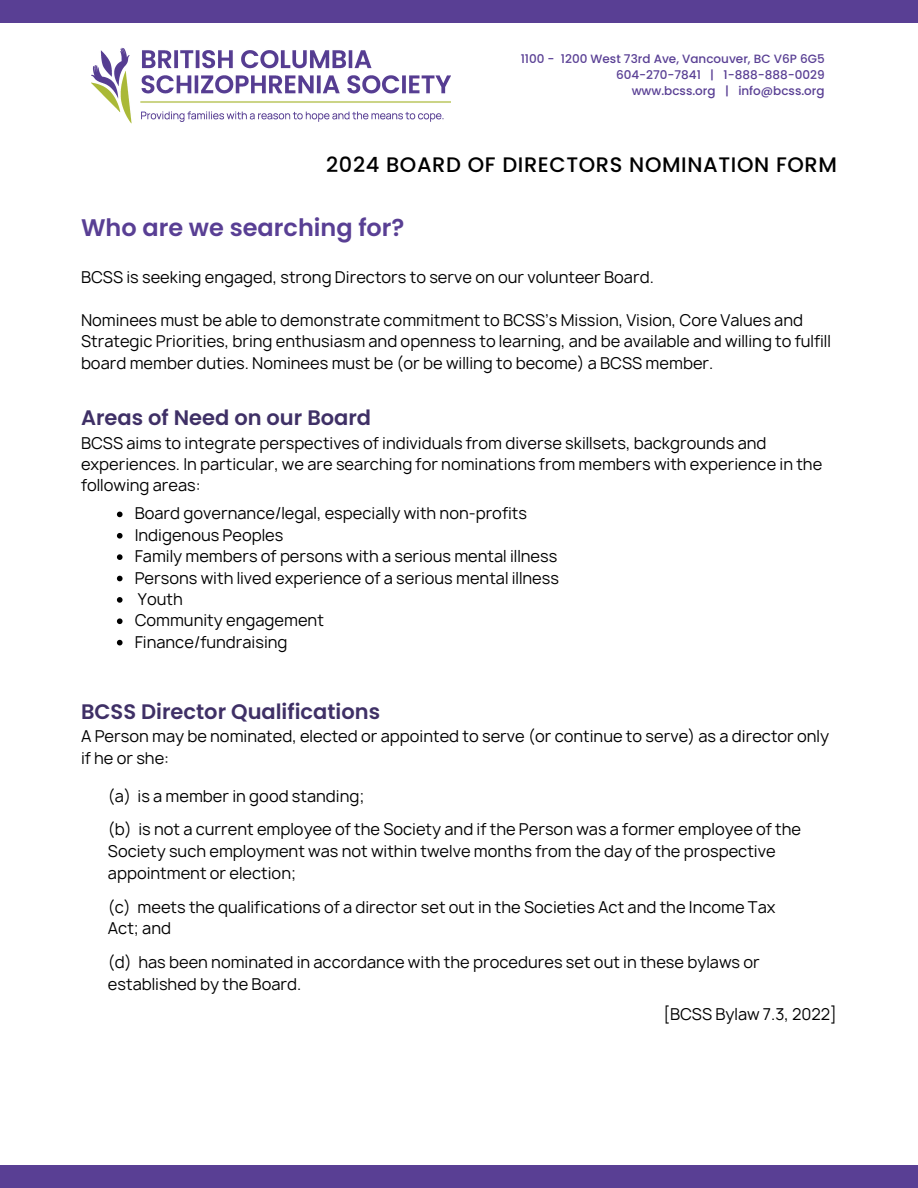
<style>
.page{position:relative;width:918px;height:1188px;background:#fff}
.page>*{position:absolute;margin:0;border:0;box-sizing:border-box;transform-origin:0 0}
.t1{font:600 24px "Poppins";color:#593f94}
.t2{font:600 21px "Poppins";color:#3f3066}
.t3{font:500 21px "Poppins";letter-spacing:.03em;color:#000}
.t4{font:15.75px/21.3px "Manrope";color:#000}
.t5{font:500 12px "Poppins";color:#593f94}
</style>
<div class="page">
<div style="left:0;top:1165px;width:918px;height:23px;background:#593f94"></div>
<div style="left:0;top:0;width:918px;height:22px;background:#593f94"></div>
<img style="left:92px;top:47px;width:359px;height:77px">
<svg style="left:117px;top:512px;width:6px;height:5px"></svg>
<svg style="left:117px;top:533px;width:6px;height:6px"></svg>
<svg style="left:117px;top:554px;width:6px;height:6px"></svg>
<svg style="left:117px;top:576px;width:6px;height:5px"></svg>
<svg style="left:117px;top:597px;width:6px;height:6px"></svg>
<svg style="left:117px;top:618px;width:6px;height:6px"></svg>
<svg style="left:117px;top:640px;width:6px;height:5px"></svg>
<p class="t5" style="left:521px;top:50px;width:305px">1100 - 1200 West 73rd Ave, Vancouver, BC V6P 6G5</p>
<p class="t5" style="left:616px;top:66px;width:210px">604-270-7841 | 1-888-888-0029</p>
<p class="t5" style="left:632px;top:82px;width:195px">www.bcss.org | info@bcss.org</p>
<h3 class="t3" style="left:326px;top:150px;width:512px">2024 BOARD OF DIRECTORS NOMINATION FORM</h3>
<h2 class="t1" style="left:81px;top:211px;width:325px">Who are we searching for?</h2>
<h1 class="t4" style="left:81px;top:267px;width:574px">BCSS is seeking engaged, strong Directors to serve on our volunteer Board.</h1>
<h3 class="t4" style="left:81px;top:309px;width:751px">Nominees must be able to demonstrate commitment to BCSS’s Mission, Vision, Core Values and<br>Strategic Priorities, bring enthusiasm and openness to learning, and be available and willing to fulfill board member duties. Nominees must be (or be willing to become) a BCSS member.</h3>
<h3 class="t2" style="left:81px;top:403px;width:292px">Areas of Need on our Board</h3>
<h3 class="t4" style="left:81px;top:432px;width:743px">BCSS aims to integrate perspectives of individuals from diverse skillsets, backgrounds and experiences. In particular, we are searching for nominations from members with experience in the following areas:</h3>
<p class="t4" style="left:135px;top:503px;width:394px">Board governance/legal, especially with non-profits</p>
<p class="t4" style="left:135px;top:524px;width:150px">Indigenous Peoples</p>
<p class="t4" style="left:135px;top:546px;width:424px">Family members of persons with a serious mental illness</p>
<p class="t4" style="left:135px;top:567px;width:426px">Persons with lived experience of a serious mental illness</p>
<p class="t4" style="left:138px;top:588px;width:46px">Youth</p>
<p class="t4" style="left:135px;top:610px;width:191px">Community engagement</p>
<p class="t4" style="left:135px;top:631px;width:154px">Finance/fundraising</p>
<h3 class="t2" style="left:81px;top:697px;width:301px">BCSS Director Qualifications</h3>
<h3 class="t4" style="left:81px;top:726px;width:750px">A Person may be nominated, elected or appointed to serve (or continue to serve) as a director only if he or she:</h3>
<h3 class="t4" style="left:108px;top:785px;width:258px">(a) is a member in good standing;</h3>
<h3 class="t4" style="left:108px;top:818px;width:695px;line-height:21.8px">(b) is not a current employee of the Society and if the Person was a former employee of the<br>Society such employment was not within twelve months from the day of the prospective appointment or election;</h3>
<h3 class="t4" style="left:108px;top:896px;width:669px;line-height:21.8px">(c) meets the qualifications of a director set out in the Societies Act and the Income Tax<br>Act; and</h3>
<h3 class="t4" style="left:108px;top:951px;width:653px;line-height:21.8px">(d) has been nominated in accordance with the procedures set out in these bylaws or established by the Board.</h3>
<h3 class="t4" style="left:663px;top:1004px;width:175px">[BCSS Bylaw 7.3, 2022]</h3>
</div>
